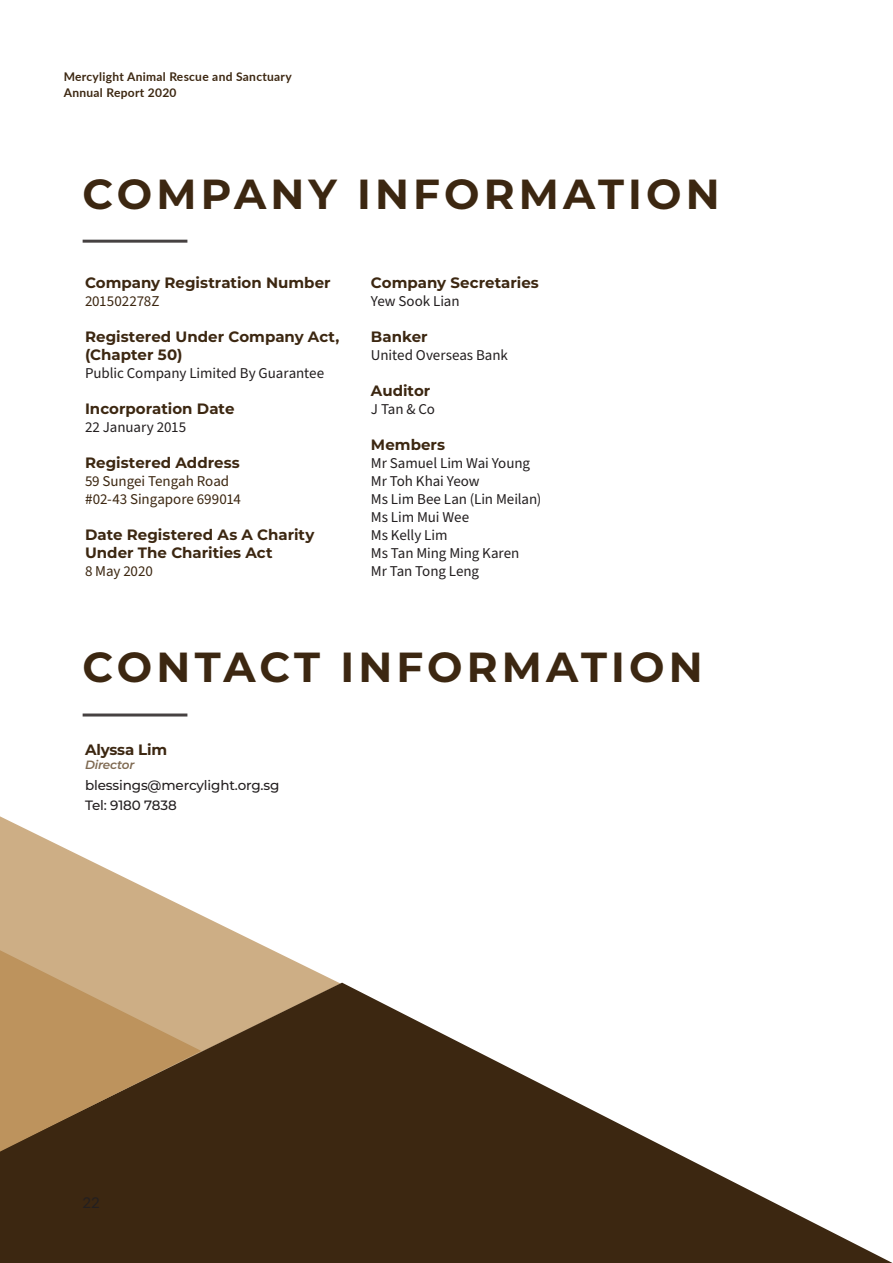
<style>
.page{position:relative;width:893px;height:1263px;background:#fff}
.page>*{position:absolute;margin:0;border:0;box-sizing:border-box;transform-origin:0 0}
.t1{font:700 42px "Montserrat";letter-spacing:.1em;color:#3c2711}
.t2{font:700 15px/18px "Montserrat";color:#3c2711}
.t3{font:15px/18px "Source Sans Pro";letter-spacing:-.005em;color:#231f20}
.t4{font:15px/18px "Source Sans Pro";letter-spacing:-.005em;color:#3c2711}
.t5{font:15px "Lato";color:#231f20}
.t6{font:500 13.5px/20.4px "Montserrat";letter-spacing:-.01em;color:#231f20}
.t7{font:700 12px/16.5px "Lato";letter-spacing:.025em;color:#3c2711}
.t8{font:italic 600 12px "Montserrat";letter-spacing:-.01em;color:#7f6a52}
</style>
<div class="page">
<svg style="left:0;top:816px;width:339px;height:167px"></svg>
<hr style="left:83px;top:240px;width:104px;height:3px;background:#464141">
<hr style="left:83px;top:713px;width:104px;height:3px;background:#464141">
<svg style="left:0;top:983px;width:892px;height:280px;fill:#3c2711"></svg>
<svg style="left:0;top:950px;width:201px;height:201px;background:#a17f54"></svg>
<p class="t7" style="left:64px;top:68px;width:229px">Mercylight Animal Rescue and Sanctuary<br>Annual Report 2020</p>
<h1 class="t1" style="left:83px;top:163px;width:639px">COMPANY INFORMATION</h1>
<p class="t2" style="left:85px;top:273px;width:247px">Company Registration Number</p>
<p class="t4" style="left:85px;top:293px;width:76px">201502278Z</p>
<p class="t2" style="left:85px;top:327px;width:256px">Registered Under Company Act, (Chapter 50)</p>
<p class="t3" style="left:85px;top:365px;width:241px">Public Company Limited By Guarantee</p>
<p class="t2" style="left:85px;top:399px;width:151px">Incorporation Date</p>
<p class="t3" style="left:85px;top:419px;width:103px">22 January 2015</p>
<p class="t2" style="left:85px;top:453px;width:156px">Registered Address</p>
<p class="t4" style="left:85px;top:473px;width:157px">59 Sungei Tengah Road #02-43 Singapore 699014</p>
<p class="t2" style="left:85px;top:525px;width:231px">Date Registered As A Charity<br>Under The Charities Act</p>
<p class="t4" style="left:85px;top:563px;width:69px">8 May 2020</p>
<p class="t2" style="left:371px;top:273px;width:169px">Company Secretaries</p>
<p class="t3" style="left:371px;top:293px;width:90px">Yew Sook Lian</p>
<p class="t2" style="left:371px;top:327px;width:58px">Banker</p>
<p class="t3" style="left:371px;top:347px;width:139px">United Overseas Bank</p>
<p class="t2" style="left:371px;top:381px;width:61px">Auditor</p>
<p class="t3" style="left:371px;top:401px;width:66px">J Tan &amp; Co</p>
<p class="t2" style="left:371px;top:435px;width:76px">Members</p>
<p class="t3" style="left:371px;top:455px;width:172px">Mr Samuel Lim Wai Young<br>Mr Toh Khai Yeow<br>Ms Lim Bee Lan (Lin Meilan)<br>Ms Lim Mui Wee<br>Ms Kelly Lim<br>Ms Tan Ming Ming Karen<br>Mr Tan Tong Leng</p>
<h1 class="t1" style="left:83px;top:637px;width:622px">CONTACT INFORMATION</h1>
<p class="t2" style="left:85px;top:740px;width:84px">Alyssa Lim</p>
<p class="t8" style="left:85px;top:756px;width:51px">Director</p>
<p class="t6" style="left:85px;top:774px;width:196px">blessings@mercylight.org.sg<br>Tel: 9180 7838</p>
<p class="t5" style="left:83px;top:1192px;width:19px">22</p>
</div>
